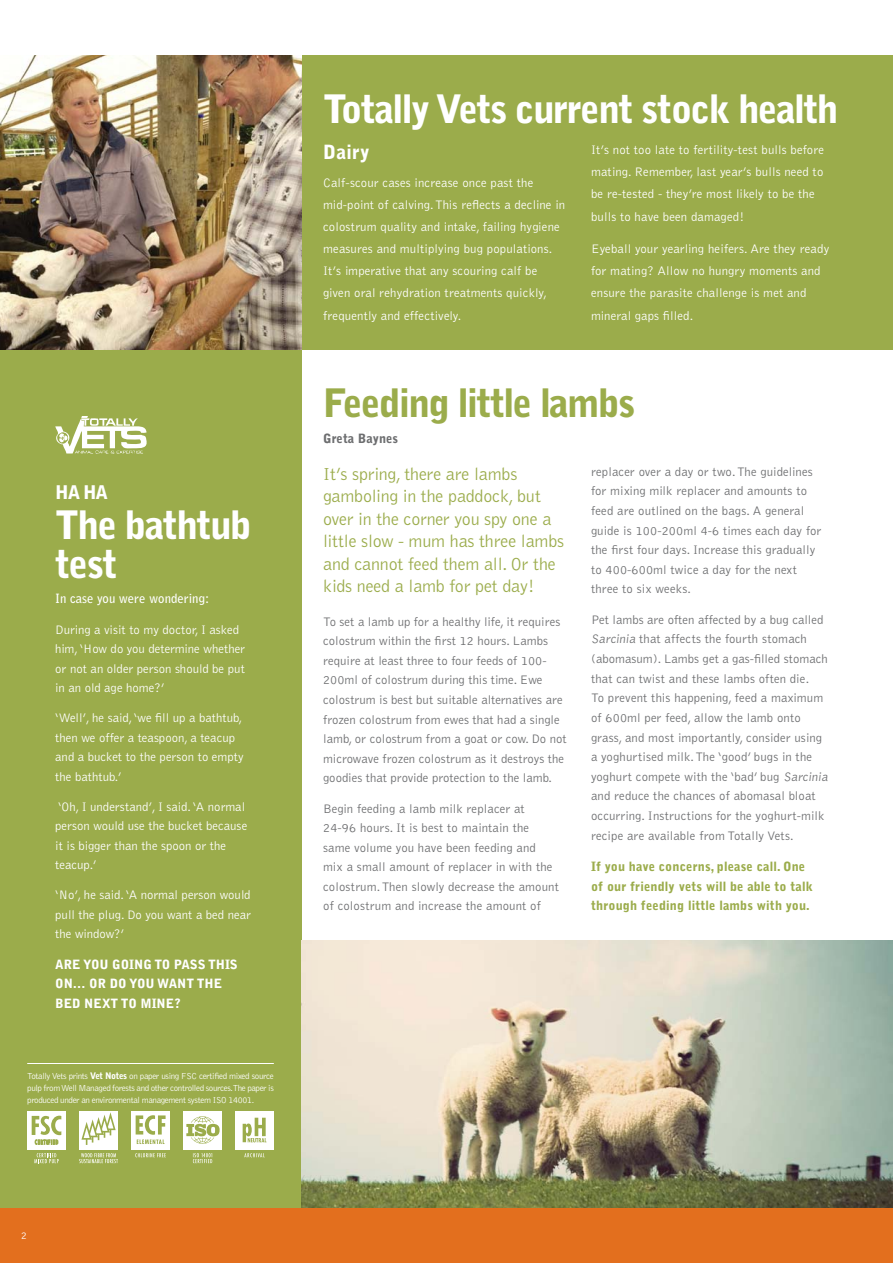
<style>
.page{position:relative;width:893px;height:1263px;background:#fff}
.page>*{position:absolute;margin:0;border:0;box-sizing:border-box;transform-origin:0 0}
.t1{font:900 39px/39px "Bell Gothic";letter-spacing:-.04em;color:#fff}
.t2{font:900 39px "Bell Gothic";letter-spacing:-.04em;color:#9bac4b}
.t3{font:900 19.5px "Bell Gothic";letter-spacing:.015em;color:#fff}
.t4{font:900 18.75px "Bell Gothic";color:#fff}
.t5{font:300 18px/22.5px "Bell Gothic";letter-spacing:-.01em;color:#9bac4b}
.t6{font:300 12.75px/19.6px "Bell Gothic";letter-spacing:.01em;color:#6d6e70}
.t7{font:300 12.75px/19.5px "Bell Gothic";letter-spacing:.01em;color:#fff}
.t8{font:900 12.75px/19.6px "Bell Gothic";letter-spacing:.01em;color:#9bac4b}
.t9{font:900 12.75px/19.5px "Bell Gothic";color:#fff}
.t10{font:700 12.75px "Bell Gothic";color:#fff}
.t11{font:900 12.75px "Bell Gothic";color:#6d6e70}
.t12{font:300 10.5px "Bell Gothic";color:#fff}
.t13{font:300 9px/12px "Bell Gothic";letter-spacing:-.04em;color:#fff;text-align:justify}
.s1{font-weight:900}
</style>
<div class="page">
<div style="left:0;top:1208px;width:893px;height:55px;background:#e36f1e"></div>
<div style="left:0;top:336px;width:302px;height:872px;background:#9bac4b"></div>
<img style="left:302px;top:940px;width:591px;height:268px">
<img style="left:55px;top:416px;width:91px;height:37px">
<div style="left:0;top:55px;width:893px;height:294px;background:#9bac4b"></div>
<hr style="left:27px;top:1063px;width:247px;height:1px;background:#fff">
<div style="left:131px;top:1111px;width:39px;height:38px;background:#fff"></div>
<svg style="left:136px;top:1115px;width:30px;height:29px"></svg>
<div style="left:235px;top:1111px;width:39px;height:38px;background:#fff"></div>
<svg style="left:243px;top:1118px;width:23px;height:24px"></svg>
<div style="left:27px;top:1111px;width:39px;height:38px;background:#fff"></div>
<svg style="left:32px;top:1116px;width:29px;height:28px"></svg>
<div style="left:183px;top:1111px;width:39px;height:38px;background:#fff"></div>
<svg style="left:186px;top:1116px;width:34px;height:28px"></svg>
<div style="left:79px;top:1111px;width:39px;height:38px;background:#fff"></div>
<svg style="left:81px;top:1112px;width:35px;height:33px"></svg>
<svg style="left:135px;top:1153px;width:31px;height:4px"></svg>
<svg style="left:244px;top:1153px;width:21px;height:4px"></svg>
<svg style="left:34px;top:1153px;width:25px;height:10px"></svg>
<svg style="left:193px;top:1153px;width:19px;height:10px"></svg>
<svg style="left:79px;top:1153px;width:39px;height:10px"></svg>
<img style="left:0;top:55px;width:302px;height:294px">
<h3 class="t4" style="left:55px;top:486px;width:54px">HA HA</h3>
<h1 class="t1" style="left:55px;top:508px;width:198px">The bathtub test</h1>
<p class="t10" style="left:55px;top:593px;width:156px">In case you were wondering:</p>
<p class="t7" style="left:55px;top:620px;width:191px">During a visit to my doctor, I asked him, ‘How do you determine whether or not an older person should be put in an old age home?’</p>
<p class="t7" style="left:55px;top:709px;width:190px">‘Well’, he said, ‘we fill up a bathtub, then we offer a teaspoon, a teacup and a bucket to the person to empty the bathtub.’</p>
<p class="t7" style="left:55px;top:798px;width:194px">‘Oh, I understand’, I said. ‘A normal person would use the bucket because it is bigger than the spoon or the teacup.’</p>
<p class="t7" style="left:55px;top:886px;width:197px;text-align:justify">‘No’, he said. ‘A normal person would pull the plug. Do you want a bed near the window?’</p>
<p class="t9" style="left:55px;top:955px;width:184px">ARE YOU GOING TO PASS THIS<br>ON… OR DO YOU WANT THE<br>BED NEXT TO MINE?</p>
<p class="t13" style="left:27px;top:1070px;width:248px">Totally Vets prints <span class="s1">Vet Notes</span> on paper using FSC certified mixed source pulp from Well Managed forests and other controlled sources.The paper is produced under an environmental management system ISO 14001.</p>
<h1 class="t1" style="left:323px;top:92px;width:517px">Totally Vets current stock health</h1>
<h2 class="t3" style="left:323px;top:145px;width:48px">Dairy</h2>
<p class="t7" style="left:323px;top:172px;width:243px;line-height:22.2px">Calf-scour cases increase once past the mid-point of calving. This reflects a decline in colostrum quality and intake, failing hygiene measures and multiplying bug populations.<br>It’s imperative that any scouring calf be given oral rehydration treatments quickly, frequently and effectively.</p>
<p class="t7" style="left:591px;top:140px;width:235px;line-height:22px">It’s not too late to fertility-test bulls before mating. Remember, last year’s bulls need to be re-tested - they’re most likely to be the bulls to have been damaged!</p>
<p class="t7" style="left:591px;top:239px;width:240px;line-height:22px">Eyeball your yearling heifers. Are they ready for mating? Allow no hungry moments and ensure the parasite challenge is met and mineral gaps filled.</p>
<h1 class="t2" style="left:323px;top:388px;width:314px">Feeding little lambs</h1>
<p class="t11" style="left:323px;top:433px;width:77px">Greta Baynes</p>
<h3 class="t5" style="left:323px;top:463px;width:243px">It’s spring, there are lambs gamboling in the paddock, but over in the corner you spy one a little slow - mum has three lambs and cannot feed them all. Or the kids need a lamb for pet day!</h3>
<p class="t6" style="left:323px;top:613px;width:245px">To set a lamb up for a healthy life, it requires colostrum within the first 12 hours. Lambs require at least three to four feeds of 100- 200ml of colostrum during this time. Ewe colostrum is best but suitable alternatives are frozen colostrum from ewes that had a single lamb, or colostrum from a goat or cow. Do not microwave frozen colostrum as it destroys the goodies that provide protection to the lamb.</p>
<p class="t6" style="left:323px;top:799px;width:237px">Begin feeding a lamb milk replacer at 24-96 hours. It is best to maintain the same volume you have been feeding and<br>mix a small amount of replacer in with the colostrum. Then slowly decrease the amount of colostrum and increase the amount of</p>
<p class="t6" style="left:591px;top:462px;width:232px">replacer over a day or two. The guidelines for mixing milk replacer and amounts to feed are outlined on the bags. A general guide is 100-200ml 4-6 times each day for the first four days. Increase this gradually to 400-600ml twice a day for the next three to six weeks.</p>
<p class="t6" style="left:591px;top:610px;width:240px">Pet lambs are often affected by a bug called Sarcinia that affects the fourth stomach (abomasum). Lambs get a gas-filled stomach that can twist and these lambs often die.<br>To prevent this happening, feed a maximum of 600ml per feed, allow the lamb onto grass, and most importantly, consider using a yoghurtised milk. The ‘good’ bugs in the yoghurt compete with the ‘bad’ bug Sarcinia and reduce the chances of abomasal bloat occurring. Instructions for the yoghurt-milk recipe are available from Totally Vets.</p>
<p class="t8" style="left:591px;top:858px;width:223px">If you have concerns, please call. One of our friendly vets will be able to talk through feeding little lambs with you.</p>
<p class="t12" style="left:21px;top:1231px;width:7px">2</p>
</div>
